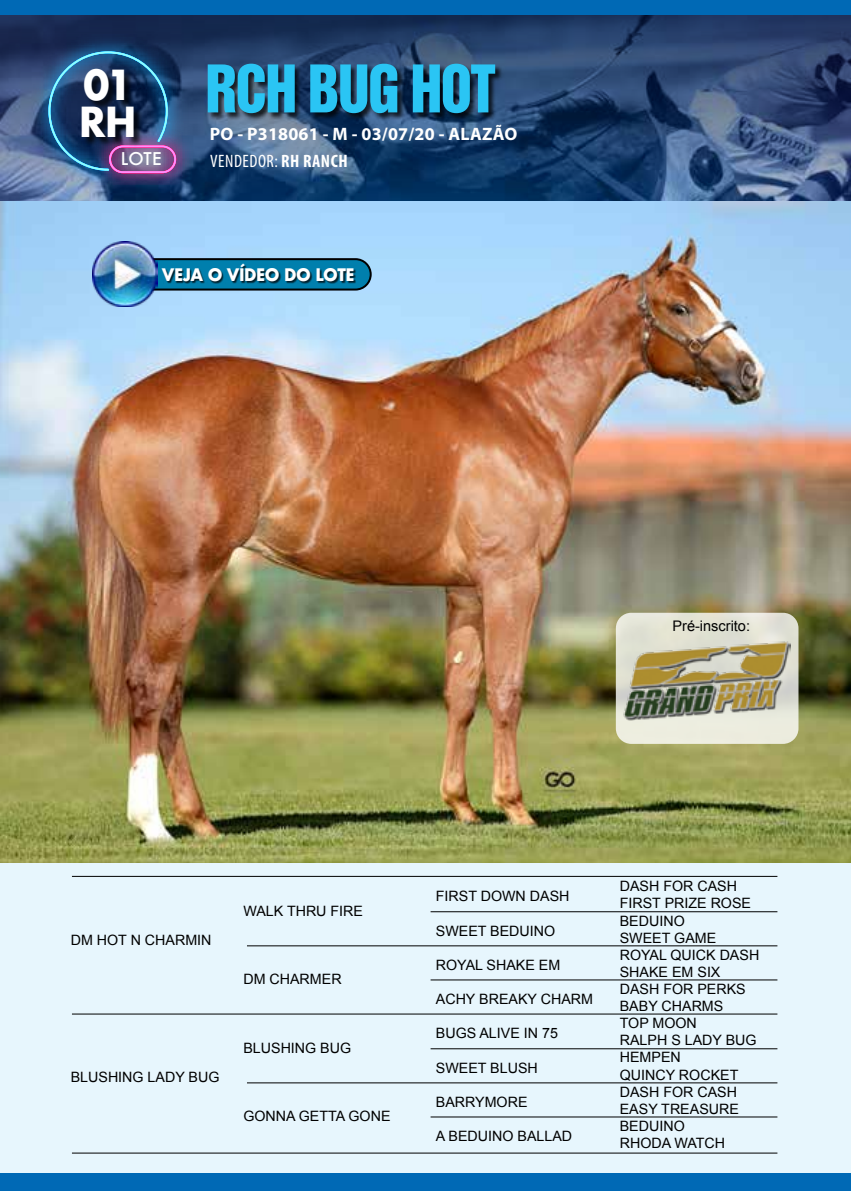
<style>
.page{position:relative;width:851px;height:1191px;background:#fff}
.page>*{position:absolute;margin:0;border:0;box-sizing:border-box;transform-origin:0 0}
.t1{font:60px "Helvetica Inserat";letter-spacing:-.03em;color:#2ac5f4;scale:.95 1}
.t2{font:700 40.2px/36.8px "Futura";color:#fff;scale:.95 1}
.t3{font:700 18px "Myriad Pro";letter-spacing:.01em;color:#fff}
.t4{font:condensed 18px "Myriad Pro";letter-spacing:.03em;color:#fff}
.t5{font:500 17px "Futura";color:#fff}
.t6{font:700 16.8px "Futura";letter-spacing:-.03em;color:#fff;scale:.95 1}
.t7{font:14.6px "Arial";color:#000}
.t8{font:14.2px/17.2px "Arial";color:#000}
.s1{font-weight:700}
</style>
<div class="page">
<div style="left:0;top:0;width:850px;height:1191px;background:#e7f6fd"></div>
<svg style="left:0;top:15px;width:850px;height:187px;background:#2b4872"></svg>
<div style="left:208px;top:64px;width:295px;height:57px;background:#000;opacity:.75"></div>
<svg style="left:31px;top:34px;width:157px;height:151px;background:#324a73"></svg>
<svg style="left:88px;top:125px;width:110px;height:60px"></svg>
<svg style="left:104px;top:136px;width:78px;height:47px"></svg>
<img style="left:48px;top:51px;width:130px;height:124px">
<img style="left:0;top:202px;width:850px;height:660px">
<hr style="left:72px;top:876px;width:705px;height:1px;background:#000">
<hr style="left:72px;top:1013px;width:705px;height:1px;background:#000">
<hr style="left:247px;top:945px;width:530px;height:1px;background:#000">
<hr style="left:247px;top:1082px;width:530px;height:1px;background:#000">
<hr style="left:430px;top:911px;width:347px;height:1px;background:#000">
<hr style="left:430px;top:979px;width:347px;height:1px;background:#000">
<hr style="left:430px;top:1048px;width:347px;height:1px;background:#000">
<hr style="left:430px;top:1116px;width:347px;height:1px;background:#000">
<hr style="left:72px;top:1152px;width:705px;height:1px;background:#000">
<div style="left:0;top:0;width:850px;height:15px;background:#0069b5"></div>
<div style="left:0;top:1173px;width:850px;height:18px;background:#0069b5"></div>
<div style="left:136px;top:259px;width:234px;height:30px;background:#007fad;border-radius:15px"></div>
<div style="left:135px;top:258px;width:236px;height:32px;border:2px solid #000;border-radius:15px"></div>
<div style="left:163px;top:265px;width:193px;height:19px;background:#000;opacity:.75"></div>
<img style="left:93px;top:242px;width:65px;height:65px">
<div style="left:83px;top:69px;width:60px;height:77px;background:#000;opacity:.75"></div>
<svg style="left:615px;top:613px;width:183px;height:131px;background:#e5e5d7"></svg>
<img style="left:622px;top:639px;width:168px;height:81px">
<h2 class="t2" style="left:79px;top:67px;width:62px">01<br>RH</h2>
<h1 class="t1" style="left:205px;top:53px;width:307px">RCH BUG HOT</h1>
<p class="t3" style="left:210px;top:122px;width:309px">PO - P318061 - M - 03/07/20 - ALAZÃO</p>
<p class="t5" style="left:121px;top:147px;width:42px">LOTE</p>
<p class="t4" style="left:210px;top:150px;width:139px">VENDEDOR: <span class="s1">RH RANCH</span></p>
<p class="t6" style="left:162px;top:262px;width:204px">VEJA O VÍDEO DO LOTE</p>
<p class="t7" style="left:672px;top:616px;width:79px">Pré-inscrito:</p>
<p class="t8" style="left:71px;top:931px;width:142px">DM HOT N CHARMIN</p>
<p class="t8" style="left:71px;top:1068px;width:150px">BLUSHING LADY BUG</p>
<p class="t8" style="left:243px;top:902px;width:121px">WALK THRU FIRE</p>
<p class="t8" style="left:243px;top:970px;width:100px">DM CHARMER</p>
<p class="t8" style="left:243px;top:1039px;width:109px">BLUSHING BUG</p>
<p class="t8" style="left:243px;top:1107px;width:149px">GONNA GETTA GONE</p>
<p class="t8" style="left:436px;top:888px;width:135px">FIRST DOWN DASH</p>
<p class="t8" style="left:436px;top:922px;width:121px">SWEET BEDUINO</p>
<p class="t8" style="left:436px;top:956px;width:126px">ROYAL SHAKE EM</p>
<p class="t8" style="left:436px;top:990px;width:159px">ACHY BREAKY CHARM</p>
<p class="t8" style="left:436px;top:1025px;width:123px">BUGS ALIVE IN 75</p>
<p class="t8" style="left:436px;top:1059px;width:103px">SWEET BLUSH</p>
<p class="t8" style="left:436px;top:1093px;width:93px">BARRYMORE</p>
<p class="t8" style="left:436px;top:1127px;width:138px">A BEDUINO BALLAD</p>
<p class="t8" style="left:619px;top:878px;width:141px">DASH FOR CASH<br>FIRST PRIZE ROSE<br>BEDUINO<br>SWEET GAME<br>ROYAL QUICK DASH<br>SHAKE EM SIX<br>DASH FOR PERKS<br>BABY CHARMS<br>TOP MOON<br>RALPH S LADY BUG<br>HEMPEN<br>QUINCY ROCKET<br>DASH FOR CASH<br>EASY TREASURE<br>BEDUINO<br>RHODA WATCH</p>
</div>
